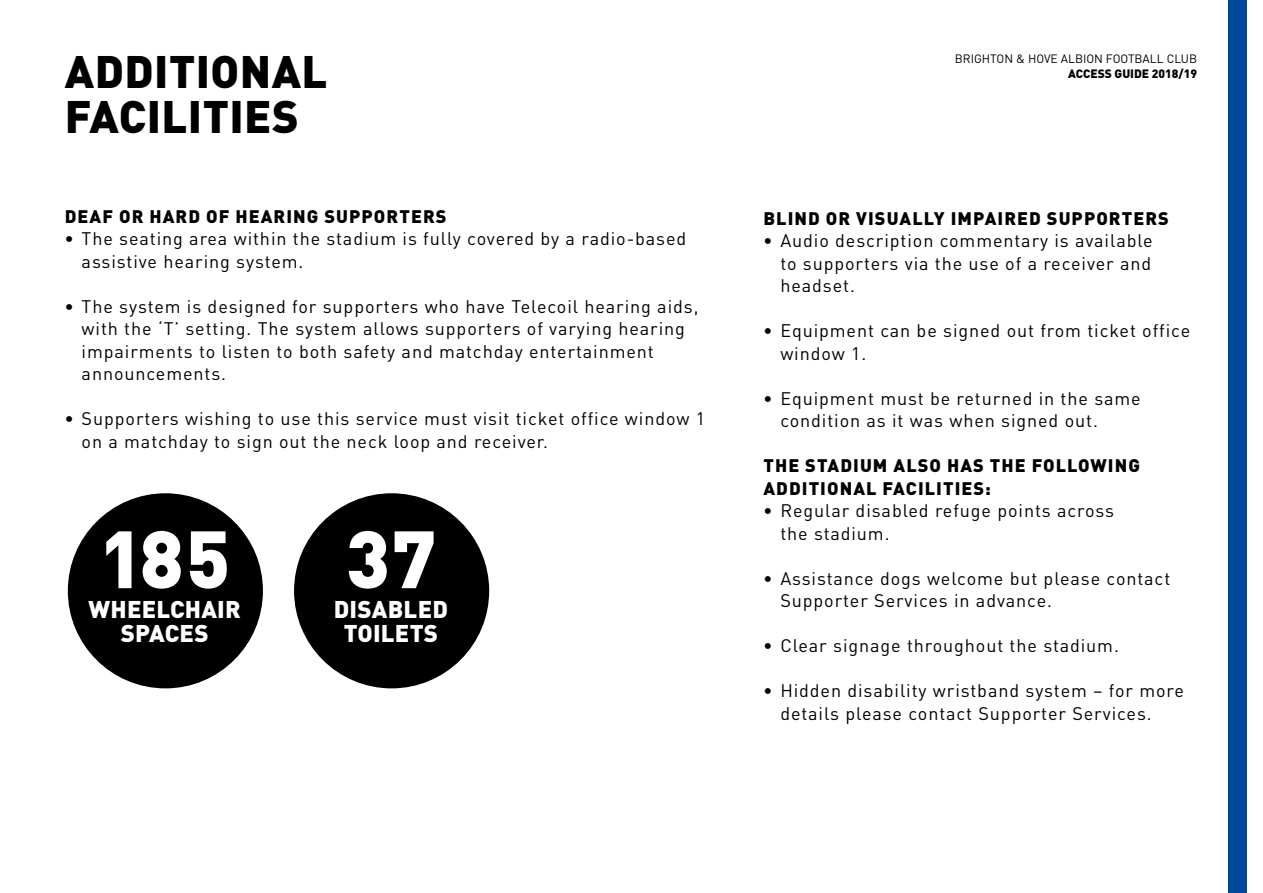
<style>
.page{position:relative;width:1263px;height:893px;background:#fff}
.page>*{position:absolute;margin:0;border:0;box-sizing:border-box;transform-origin:0 0}
.t1{font:900 79.8px "DIN Pro";color:#fff}
.t2{font:900 45px/45px "DIN Pro";letter-spacing:.01em;color:#000}
.t3{font:900 24px/24px "DIN Pro";letter-spacing:.01em;color:#fff;text-align:center}
.t4{font:18px/22.5px "DIN Pro";letter-spacing:.05em;color:#000}
.t5{font:900 18px/22.5px "DIN Pro";letter-spacing:.06em;color:#000}
.t6{font:12px "DIN Pro";color:#000}
.t7{font:900 12px "DIN Pro";color:#000}
</style>
<div class="page">
<div style="left:1228px;top:0;width:19px;height:893px;background:#00489a"></div>
<div style="left:68px;top:493px;width:195px;height:195px;background:#000;border-radius:50%"></div>
<div style="left:294px;top:493px;width:195px;height:195px;background:#000;border-radius:50%"></div>
<h2 class="t2" style="left:65px;top:48px;width:264px">ADDITIONAL<br>FACILITIES</h2>
<p class="t5" style="left:65px;top:204px;width:383px">DEAF OR HARD OF HEARING SUPPORTERS</p>
<p class="t4" style="left:82px;top:227px;width:606px;text-indent:-17px">• The seating area within the stadium is fully covered by a radio-based assistive hearing system.</p>
<p class="t4" style="left:82px;top:294px;width:618px;text-indent:-17px">• The system is designed for supporters who have Telecoil hearing aids, with the ‘T’ setting. The system allows supporters of varying hearing impairments to listen to both safety and matchday entertainment announcements.</p>
<p class="t4" style="left:82px;top:407px;width:625px;text-indent:-17px">• Supporters wishing to use this service must visit ticket office window 1 on a matchday to sign out the neck loop and receiver.</p>
<h1 class="t1" style="left:99px;top:505px;width:133px">185</h1>
<h3 class="t3" style="left:89px;top:596px;width:154px">WHEELCHAIR<br>SPACES</h3>
<h1 class="t1" style="left:345px;top:505px;width:92px">37</h1>
<h3 class="t3" style="left:334px;top:596px;width:116px">DISABLED<br>TOILETS</h3>
<p class="t6" style="left:955px;top:51px;width:244px">BRIGHTON &amp; HOVE ALBION FOOTBALL CLUB</p>
<p class="t7" style="left:1068px;top:65px;width:130px">ACCESS GUIDE 2018/19</p>
<p class="t5" style="left:763px;top:206px;width:407px">BLIND OR VISUALLY IMPAIRED SUPPORTERS</p>
<p class="t4" style="left:780px;top:229px;width:374px;text-align:justify;text-indent:-17px">• Audio description commentary is available to supporters via the use of a receiver and headset.</p>
<p class="t4" style="left:780px;top:319px;width:411px;text-indent:-17px">• Equipment can be signed out from ticket office window 1.</p>
<p class="t4" style="left:780px;top:386px;width:362px;text-indent:-17px">• Equipment must be returned in the same condition as it was when signed out.</p>
<p class="t5" style="left:763px;top:454px;width:378px">THE STADIUM ALSO HAS THE FOLLOWING<br>ADDITIONAL FACILITIES:</p>
<p class="t4" style="left:780px;top:499px;width:335px;text-indent:-17px">• Regular disabled refuge points across the stadium.</p>
<p class="t4" style="left:780px;top:566px;width:391px;text-indent:-17px">• Assistance dogs welcome but please contact<br>Supporter Services in advance.</p>
<p class="t4" style="left:763px;top:634px;width:357px">• Clear signage throughout the stadium.</p>
<p class="t4" style="left:780px;top:679px;width:405px;text-indent:-17px">• Hidden disability wristband system – for more details please contact Supporter Services.</p>
</div>
